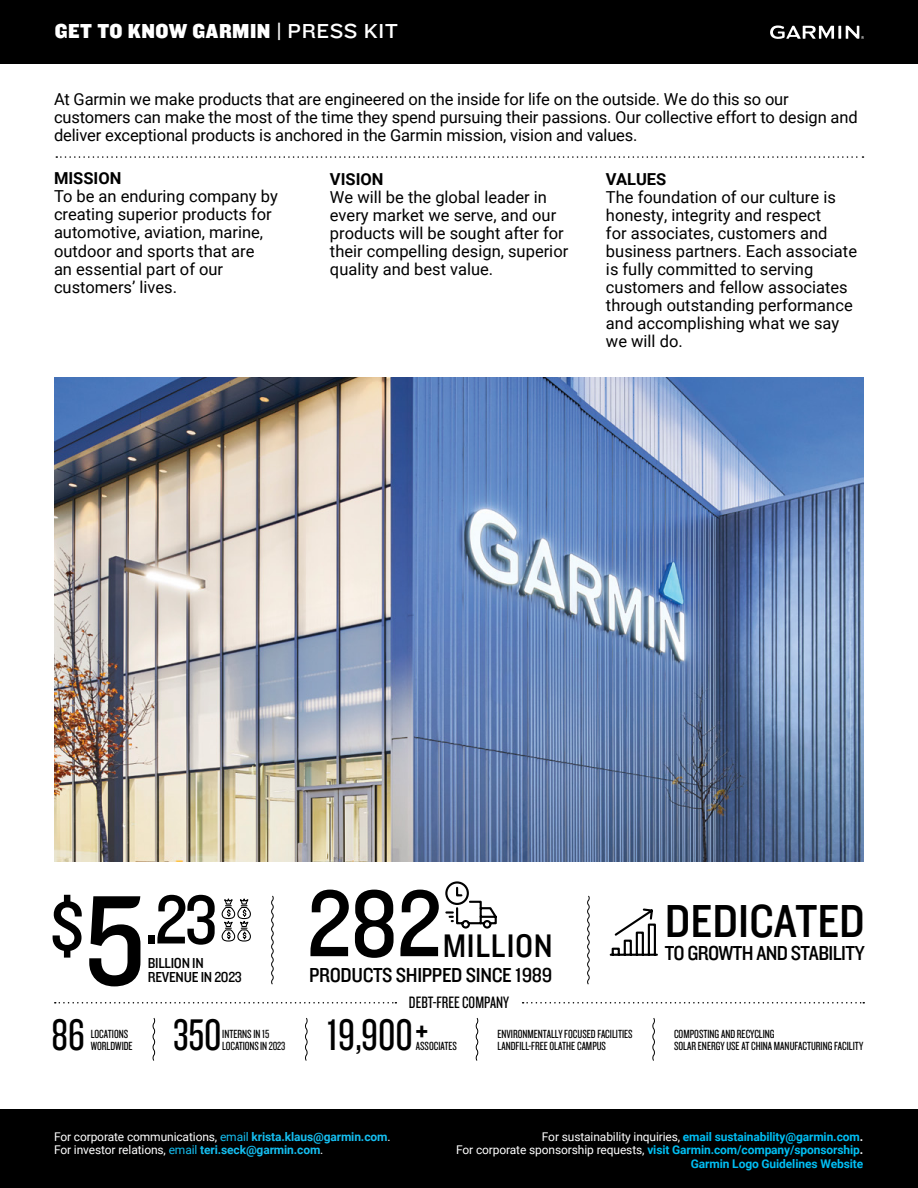
<style>
.page{position:relative;width:918px;height:1188px;background:#fff}
.page>*{position:absolute;margin:0;border:0;box-sizing:border-box;transform-origin:0 0}
.t1{font:97.5px "Knockout 30 Junior Welterwt";color:#000}
.t2{font:71.25px "Knockout 30 Junior Welterwt";color:#000}
.t3{font:48px "Knockout 30 Junior Welterwt";color:#000}
.t4{font:46.05px "Knockout 28 Junior Feathrwt";color:#000}
.t5{font:33.9px "Knockout 30 Junior Welterwt";letter-spacing:.02em;color:#000}
.t6{font:21px "Knockout 30 Junior Welterwt";letter-spacing:-.015em;color:#000}
.t7{font:21px "Knockout 71 Full Middlewt";letter-spacing:.025em;color:#fff}
.t8{font:17.1px "Knockout 28 Junior Feathrwt";color:#000}
.t9{font:16.5px/18px "Roboto";color:#000}
.t10{font:700 16.5px "Roboto";color:#000}
.t11{font:15px "Knockout 30 Junior Welterwt";letter-spacing:-.02em;color:#000}
.t12{font:12.3px/12.3px "Knockout 28 Junior Feathrwt";color:#000}
.t13{font:12px/13.5px "Roboto";letter-spacing:-.01em;color:#fff;text-align:right}
.s1{font-family:"Knockout 32 Junior Cruisewt"}
.s2{font-size:132px}
.s3{font-size:71.25px}
.s4{color:#15bef0}
.s5{font-weight:700;color:#15bef0}
.s6{font-weight:700;color:#00bdf2}
.s7{font-weight:700}
.s8{font-weight:700;color:#00bef2}
</style>
<div class="page">
<div style="left:0;top:0;width:918px;height:64px;background:#000"></div>
<svg style="left:770px;top:25px;width:94px;height:14px"></svg>
<div style="left:0;top:1109px;width:918px;height:79px;background:#000"></div>
<svg style="left:56px;top:156px;width:807px;height:2px"></svg>
<img style="left:54px;top:378px;width:810px;height:483px">
<svg style="left:523px;top:1002px;width:341px;height:2px"></svg>
<svg style="left:55px;top:1002px;width:341px;height:2px"></svg>
<svg style="left:475px;top:1018px;width:4px;height:43px"></svg>
<svg style="left:652px;top:1018px;width:3px;height:43px"></svg>
<svg style="left:305px;top:1018px;width:3px;height:43px"></svg>
<svg style="left:152px;top:1018px;width:4px;height:43px"></svg>
<div style="left:445px;top:881px;width:24px;height:24px;border:2px solid #000;border-radius:50%"></div>
<svg style="left:445px;top:886px;width:52px;height:43px"></svg>
<svg style="left:221px;top:898px;width:30px;height:44px"></svg>
<svg style="left:609px;top:908px;width:49px;height:48px"></svg>
<svg style="left:271px;top:895px;width:3px;height:90px"></svg>
<svg style="left:587px;top:895px;width:3px;height:90px"></svg>
<p class="t7" style="left:55px;top:17px;width:345px">GET TO KNOW GARMIN <span class="s1">| PRESS KIT</span></p>
<p class="t9" style="left:54px;top:90px;width:805px">At Garmin we make products that are engineered on the inside for life on the outside. We do this so our customers can make the most of the time they spend pursuing their passions. Our collective effort to design and deliver exceptional products is anchored in the Garmin mission, vision and values.</p>
<p class="t10" style="left:330px;top:167px;width:55px">VISION</p>
<p class="t9" style="left:330px;top:187px;width:240px">We will be the global leader in every market we serve, and our products will be sought after for their compelling design, superior quality and best value.</p>
<p class="t10" style="left:54px;top:167px;width:69px">MISSION</p>
<p class="t9" style="left:54px;top:187px;width:225px">To be an enduring company by creating superior products for automotive, aviation, marine, outdoor and sports that are<br>an essential part of our customers’ lives.</p>
<p class="t10" style="left:606px;top:167px;width:62px">VALUES</p>
<p class="t9" style="left:606px;top:187px;width:253px">The foundation of our culture is honesty, integrity and respect<br>for associates, customers and business partners. Each associate is fully committed to serving customers and fellow associates through outstanding performance and accomplishing what we say we will do.</p>
<h2 class="t2" style="left:49px;top:878px;width:97px">$<span class="s2">5</span></h2>
<h1 class="t1" style="left:155px;top:858px;width:288px"><span class="s3">23</span> 282</h1>
<p class="t11" style="left:148px;top:967px;width:95px">REVENUE IN 2023</p>
<h3 class="t5" style="left:443px;top:922px;width:112px">MILLION</h3>
<h2 class="t2" style="left:144px;top:872px;width:17px">.</h2>
<p class="t11" style="left:148px;top:953px;width:57px">BILLION IN</p>
<p class="t6" style="left:309px;top:961px;width:245px">PRODUCTS SHIPPED SINCE 1989</p>
<h3 class="t3" style="left:665px;top:889px;width:202px">DEDICATED</h3>
<p class="t6" style="left:665px;top:939px;width:201px">TO GROWTH AND STABILITY</p>
<p class="t8" style="left:409px;top:992px;width:102px">DEBT-FREE COMPANY</p>
<h3 class="t4" style="left:327px;top:1006px;width:103px">19,900+</h3>
<h3 class="t4" style="left:52px;top:1006px;width:35px">86</h3>
<h3 class="t4" style="left:173px;top:1006px;width:50px">350</h3>
<p class="t12" style="left:222px;top:1027px;width:49px">INTERNS IN 15</p>
<p class="t12" style="left:91px;top:1027px;width:43px">LOCATIONS<br>WORLDWIDE</p>
<p class="t12" style="left:497px;top:1027px;width:137px">ENVIRONMENTALLY FOCUSED FACILITIES<br>LANDFILL-FREE OLATHE CAMPUS</p>
<p class="t12" style="left:674px;top:1027px;width:191px">COMPOSTING AND RECYCLING<br>SOLAR ENERGY USE AT CHINA MANUFACTURING FACILITY</p>
<p class="t12" style="left:222px;top:1039px;width:65px">LOCATIONS IN 2023</p>
<p class="t12" style="left:416px;top:1040px;width:43px">ASSOCIATES</p>
<p class="t13" style="left:54px;top:1129px;width:338px;text-align:left">For corporate communications, <span class="s4">email</span> <span class="s5">krista.klaus@garmin.com</span>.<br>For investor relations, <span class="s4">email</span> <span class="s5">teri.seck@garmin.com</span>.</p>
<p class="t13" style="left:456px;top:1129px;width:409px">For sustainability inquiries, <span class="s6">email sustainability@garmin.com</span><span class="s7">.<br></span>For corporate sponsorship requests, <span class="s8">visit Garmin.com/company/sponsorship</span><span class="s7">.<br></span><span class="s6">Garmin Logo Guidelines Website</span></p>
</div>
